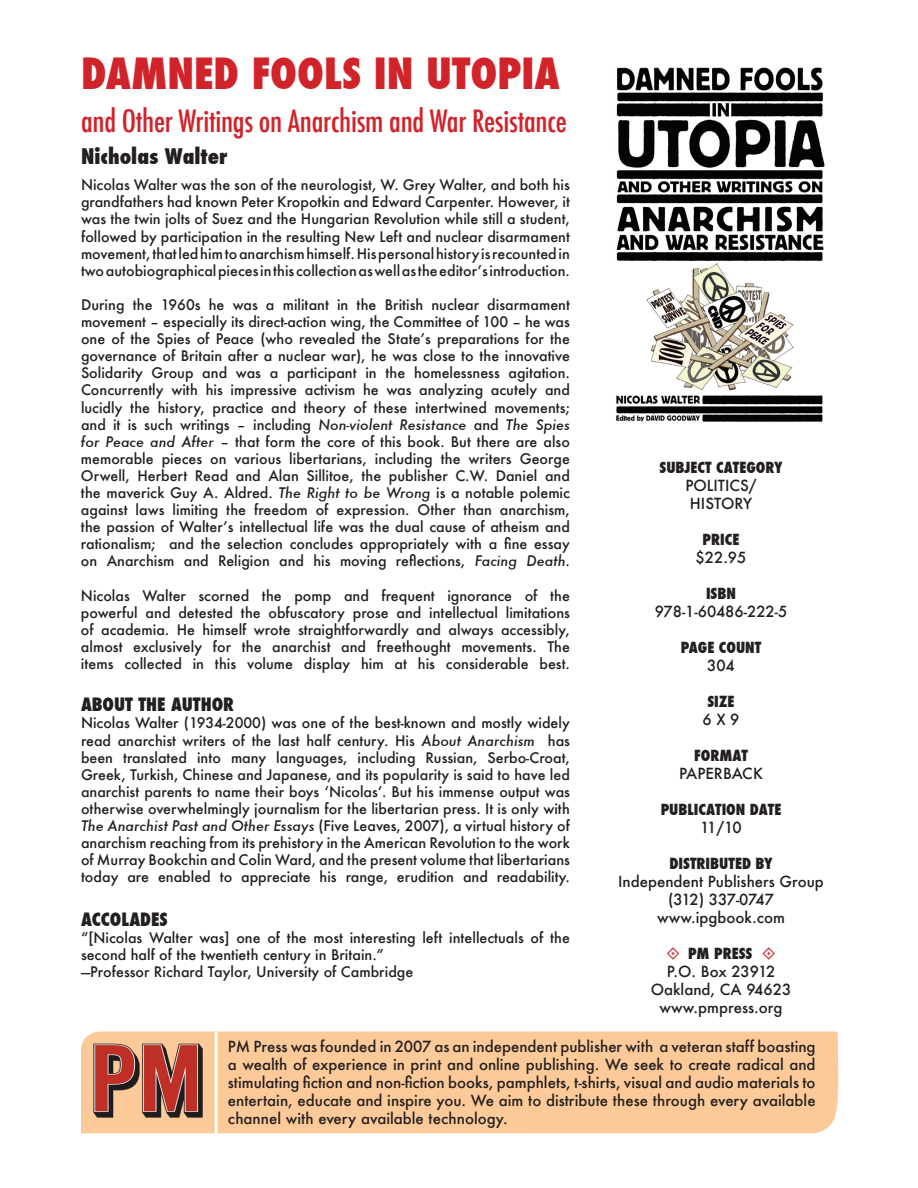
<style>
.page{position:relative;width:918px;height:1188px;background:#fff}
.page>*{position:absolute;margin:0;border:0;box-sizing:border-box;transform-origin:0 0}
.t1{font:800 condensed 42px "Futura";color:#d1232a}
.t2{font:500 condensed 30px "Futura";letter-spacing:-.01em;color:#d1232a}
.t3{font:800 condensed 21px "Futura";color:#231f20}
.t4{font:800 condensed 18px "Futura";color:#231f20}
.t5{font:500 15px/18px "Futura";color:#231f20;text-align:center}
.t6{font:800 condensed 15px "Futura";color:#231f20}
.t7{font:500 14.25px/17.1px "Futura";color:#231f20;text-align:justify}
.s1{font-style:italic}
</style>
<div class="page">
<img style="left:616px;top:67px;width:209px;height:355px">
<div style="left:218px;top:1031px;width:621px;height:103px;background:#fcca98"></div>
<img style="left:81px;top:1031px;width:134px;height:103px">
<h1 class="t1" style="left:81px;top:44px;width:111px">DAMNED</h1>
<h1 class="t1" style="left:252px;top:44px;width:42px">FOOLS</h1>
<h1 class="t1" style="left:374px;top:44px;width:186px">IN UTOPIA</h1>
<h2 class="t2" style="left:81px;top:102px;width:487px">and Other Writings on Anarchism and War Resistance</h2>
<h3 class="t3" style="left:81px;top:141px;width:148px">NICHOLAS WALTER</h3>
<p class="t7" style="left:81px;top:176px;width:490px">Nicolas Walter was the son of the neurologist, W. Grey Walter, and both his grandfathers had known Peter Kropotkin and Edward Carpenter. However, it was the twin jolts of Suez and the Hungarian Revolution while still a student, followed by participation in the resulting New Left and nuclear disarmament movement, that led him to anarchism himself. His personal history is recounted in two autobiographical pieces in this collection as well as the editor’s introduction.</p>
<p class="t7" style="left:81px;top:296px;width:491px">During the 1960s he was a militant in the British nuclear disarmament movement – especially its direct-action wing, the Committee of 100 – he was one of the Spies of Peace (who revealed the State’s preparations for the governance of Britain after a nuclear war), he was close to the innovative Solidarity Group and was a participant in the homelessness agitation.<br>Concurrently with his impressive activism he was analyzing acutely and lucidly the history, practice and theory of these intertwined movements; and it is such writings – including <span class="s1">Non-violent Resistance</span> and <span class="s1">The Spies for Peace and After</span> – that form the core of this book. But there are also memorable pieces on various libertarians, including the writers George Orwell, Herbert Read and Alan Sillitoe, the publisher C.W. Daniel and the maverick Guy A. Aldred. <span class="s1">The Right to be Wrong</span> is a notable polemic against laws limiting the freedom of expression. Other than anarchism, the passion of Walter’s intellectual life was the dual cause of atheism and rationalism; and the selection concludes appropriately with a fine essay on Anarchism and Religion and his moving reflections, <span class="s1">Facing Death</span>.</p>
<p class="t7" style="left:81px;top:587px;width:491px">Nicolas Walter scorned the pomp and frequent ignorance of the powerful and detested the obfuscatory prose and intellectual limitations of academia. He himself wrote straightforwardly and always accessibly, almost exclusively for the anarchist and freethought movements. The items collected in this volume display him at his considerable best.</p>
<p class="t4" style="left:81px;top:692px;width:155px">ABOUT THE AUTHOR</p>
<p class="t7" style="left:81px;top:714px;width:491px">Nicolas Walter (1934-2000) was one of the best-known and mostly widely read anarchist writers of the last half century. His <span class="s1">About Anarchism</span> has been translated into many languages, including Russian, Serbo-Croat, Greek, Turkish, Chinese and Japanese, and its popularity is said to have led anarchist parents to name their boys ‘Nicolas’. But his immense output was otherwise overwhelmingly journalism for the libertarian press. It is only with <span class="s1">The Anarchist Past and Other Essays</span> (Five Leaves, 2007), a virtual history of anarchism reaching from its prehistory in the American Revolution to the work of Murray Bookchin and Colin Ward, and the present volume that libertarians today are enabled to appreciate his range, erudition and readability.</p>
<p class="t4" style="left:81px;top:907px;width:88px">ACCOLADES</p>
<p class="t7" style="left:81px;top:929px;width:490px;text-align:left">“[Nicolas Walter was] one of the most interesting left intellectuals of the second half of the twentieth century in Britain.”<br>—Professor Richard Taylor, University of Cambridge</p>
<p class="t6" style="left:660px;top:457px;width:125px">SUBJECT CATEGORY</p>
<p class="t5" style="left:685px;top:476px;width:9px">politics</p>
<p class="t5" style="left:749px;top:476px;width:9px">/</p>
<p class="t5" style="left:690px;top:494px;width:10px">histor</p>
<p class="t5" style="left:743px;top:494px;width:10px">y</p>
<p class="t6" style="left:703px;top:529px;width:38px">PRICE</p>
<p class="t5" style="left:696px;top:548px;width:52px">$22.95</p>
<p class="t6" style="left:706px;top:583px;width:32px">ISBN</p>
<p class="t5" style="left:655px;top:602px;width:134px">978-1-60486-222-5</p>
<p class="t6" style="left:681px;top:637px;width:82px">PAGE COUNT</p>
<p class="t5" style="left:707px;top:656px;width:29px">304</p>
<p class="t6" style="left:707px;top:691px;width:29px">SIZE</p>
<p class="t5" style="left:703px;top:710px;width:39px">6 X 9</p>
<p class="t6" style="left:694px;top:745px;width:55px">FORMAT</p>
<p class="t5" style="left:679px;top:764px;width:11px">paperback</p>
<p class="t6" style="left:661px;top:799px;width:122px">PUBLICATION DATE</p>
<p class="t5" style="left:700px;top:818px;width:43px">11/10</p>
<p class="t6" style="left:669px;top:853px;width:105px">DISTRIBUTED BY</p>
<p class="t5" style="left:618px;top:872px;width:207px">Independent Publishers Group (312) 337-0747 www.ipgbook.com</p>
<p class="t6" style="left:688px;top:943px;width:66px">PM PRESS</p>
<p class="t5" style="left:651px;top:962px;width:142px">P.O. Box 23912<br>Oakland, CA 94623 www.pmpress.org</p>
<p class="t5" style="left:228px;top:1037px;width:589px;text-align:justify">PM Press was founded in 2007 as an independent publisher with a veteran staff boasting a wealth of experience in print and online publishing. We seek to create radical and stimulating fiction and non-fiction books, pamphlets, t-shirts, visual and audio materials to entertain, educate and inspire you. We aim to distribute these through every available channel with every available technology.</p>
</div>
